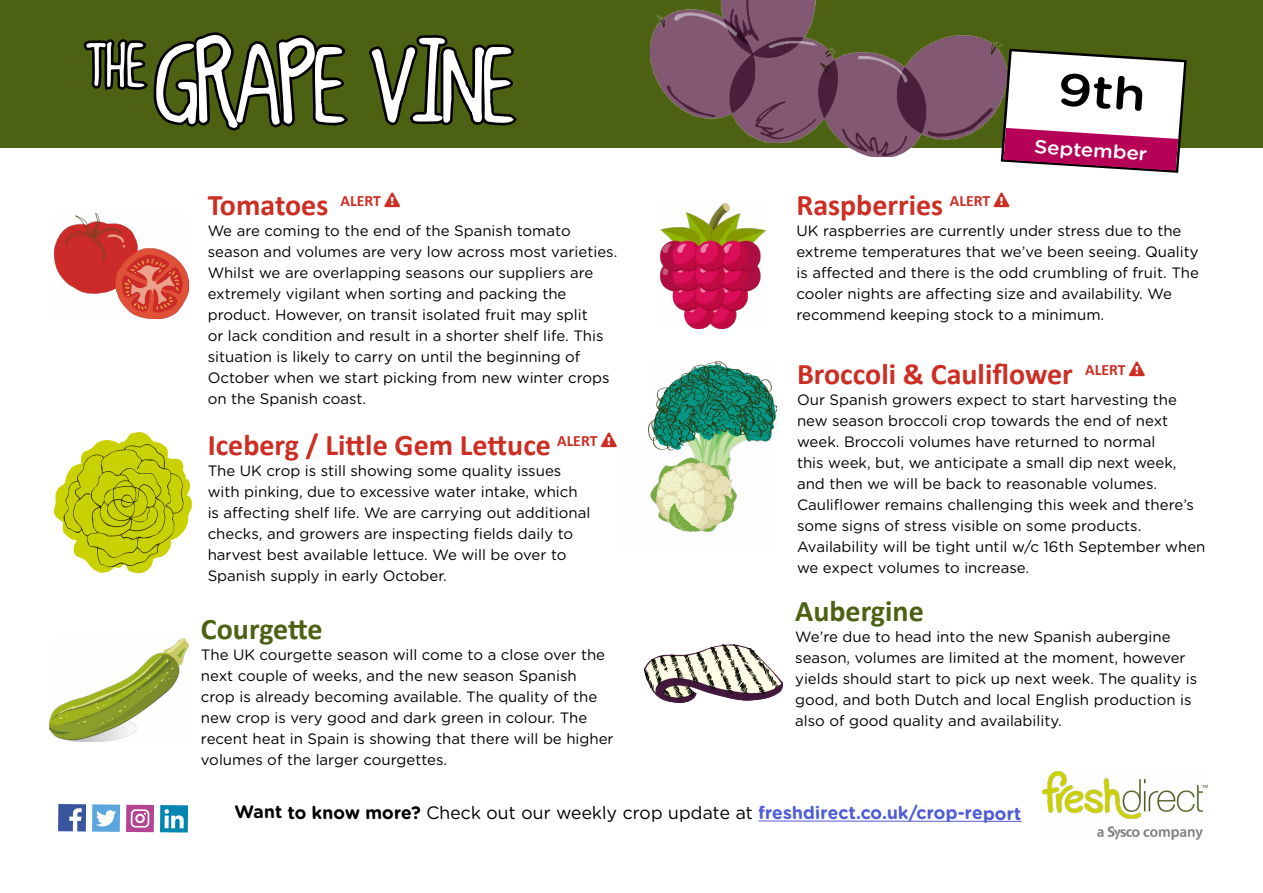
<style>
.page{position:relative;width:1263px;height:893px;background:#fff}
.page>*{position:absolute;margin:0;border:0;box-sizing:border-box;transform-origin:0 0}
.t1{font:105.15px "kingcoo LKC";letter-spacing:-.04em;color:#fff;scale:1.15 1}
.t2{font:700 30px "Calibri";color:#cd2e24}
.t3{font:700 30px "Calibri";color:#4d6113}
.t4{font:500 18.9px "Gotham Rounded";color:#fff;scale:1.09 1}
.t5{font:18px "Gotham Rounded";color:#000}
.t6{font:15px/21px "Gotham Rounded";color:#000}
.s1{font-weight:700}
.s2{font-weight:700;color:#4f5cd6}
</style>
<div class="page">
<div style="left:0;top:0;width:1263px;height:148px;background:#4d6113"></div>
<img style="left:1042px;top:771px;width:165px;height:69px">
<svg style="left:81px;top:30px;width:271px;height:103px;background:#303d0b"></svg>
<svg style="left:366px;top:33px;width:154px;height:95px;background:#2e3a0b"></svg>
<hr style="left:758px;top:820px;width:263px;height:2px;background:#4f5cd6">
<img style="left:650px;top:0;width:357px;height:156px">
<div style="left:92px;top:804px;width:28px;height:28px;background:#5ba7dd"></div>
<svg style="left:96px;top:810px;width:20px;height:17px"></svg>
<svg style="left:58px;top:804px;width:28px;height:27px"></svg>
<div style="left:126px;top:805px;width:28px;height:27px;background:#b34492"></div>
<svg style="left:131px;top:809px;width:18px;height:19px"></svg>
<div style="left:133px;top:811px;width:14px;height:15px;background:#b34492;border-radius:3px"></div>
<svg style="left:135px;top:814px;width:10px;height:9px"></svg>
<svg style="left:137px;top:813px;width:9px;height:8px"></svg>
<div style="left:160px;top:805px;width:28px;height:27px;background:#0085b0"></div>
<svg style="left:164px;top:809px;width:20px;height:19px"></svg>
<img style="left:50px;top:638px;width:138px;height:103px">
<svg style="left:54px;top:432px;width:138px;height:141px"></svg>
<img style="left:644px;top:645px;width:138px;height:58px">
<img style="left:648px;top:361px;width:129px;height:80px">
<img style="left:661px;top:203px;width:104px;height:126px">
<img style="left:54px;top:214px;width:134px;height:104px">
<img style="left:650px;top:441px;width:118px;height:91px">
<svg style="left:999px;top:47px;width:189px;height:126px"></svg>
<h1 class="t1" style="left:85px;top:33px;width:375px"><sup>THE</sup> GRAPE VINE</h1>
<h2 class="t2" style="left:208px;top:184px;width:194px">Tomatoes <sup>ALERT</sup> ❑</h2>
<p class="t6" style="left:208px;top:220px;width:411px">We are coming to the end of the Spanish tomato season and volumes are very low across most varieties.<br>Whilst we are overlapping seasons our suppliers are extremely vigilant when sorting and packing the product. However, on transit isolated fruit may split<br>or lack condition and result in a shorter shelf life. This situation is likely to carry on until the beginning of October when we start picking from new winter crops on the Spanish coast.</p>
<h2 class="t2" style="left:208px;top:423px;width:411px">Iceberg / Little Gem Lettuce <sup>ALERT</sup> ❑</h2>
<p class="t6" style="left:208px;top:459px;width:384px">The UK crop is still showing some quality issues with pinking, due to excessive water intake, which is affecting shelf life. We are carrying out additional checks, and growers are inspecting fields daily to harvest best available lettuce. We will be over to Spanish supply in early October.</p>
<h2 class="t3" style="left:201px;top:607px;width:123px">Courgette</h2>
<p class="t6" style="left:201px;top:643px;width:414px">The UK courgette season will come to a close over the next couple of weeks, and the new season Spanish crop is already becoming available. The quality of the new crop is very good and dark green in colour. The recent heat in Spain is showing that there will be higher volumes of the larger courgettes.</p>
<p class="t4" style="left:1035px;top:133px;width:105px;rotate:4deg">September</p>
<h2 class="t2" style="left:796px;top:184px;width:215px">Raspberries <sup>ALERT</sup> ❑</h2>
<p class="t6" style="left:796px;top:220px;width:404px">UK raspberries are currently under stress due to the extreme temperatures that we’ve been seeing. Quality is affected and there is the odd crumbling of fruit. The cooler nights are affecting size and availability. We recommend keeping stock to a minimum.</p>
<h2 class="t2" style="left:797px;top:353px;width:349px">Broccoli &amp; Cauliflower <sup>ALERT</sup> ❑</h2>
<p class="t6" style="left:797px;top:389px;width:410px">Our Spanish growers expect to start harvesting the new season broccoli crop towards the end of next week. Broccoli volumes have returned to normal<br>this week, but, we anticipate a small dip next week, and then we will be back to reasonable volumes.<br>Cauliflower remains challenging this week and there’s some signs of stress visible on some products.<br>Availability will be tight until w/c 16th September when we expect volumes to increase.</p>
<h2 class="t3" style="left:795px;top:590px;width:130px">Aubergine</h2>
<p class="t6" style="left:795px;top:626px;width:403px">We’re due to head into the new Spanish aubergine season, volumes are limited at the moment, however yields should start to pick up next week. The quality is good, and both Dutch and local English production is also of good quality and availability.</p>
<p class="t5" style="left:235px;top:800px;width:789px"><span class="s1">Want to know more?</span> Check out our weekly crop update at <span class="s2">freshdirect.co.uk/crop-report</span></p>
</div>
